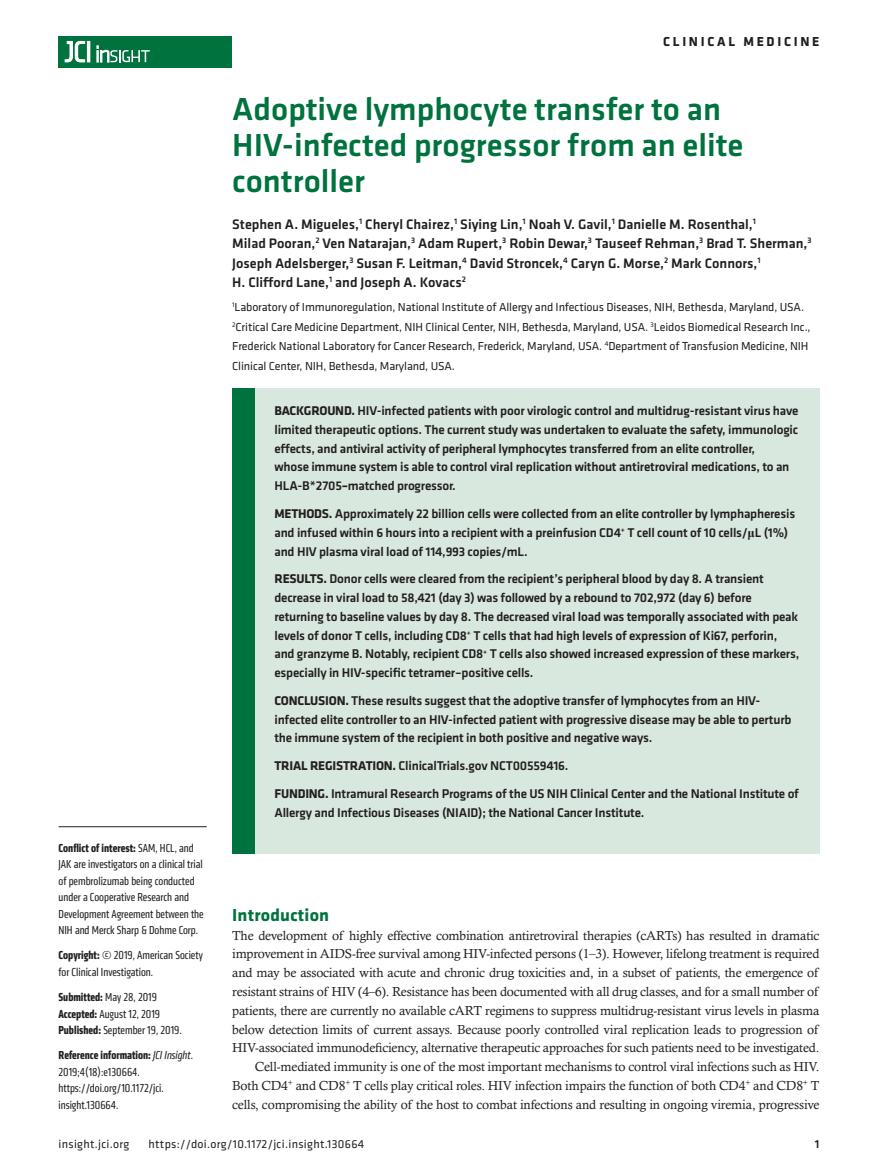
<style>
.page{position:relative;width:878px;height:1175px;background:#fff}
.page>*{position:absolute;margin:0;border:0;box-sizing:border-box;transform-origin:0 0}
.t1{font:500 33px/36px "Klavika Basic";color:#00723e}
.t2{font:700 18px "Klavika";letter-spacing:.01em;color:#00723e}
.t3{font:500 14.25px/19.5px "Klavika Basic";color:#231f20}
.t4{font:700 13.5px "Klavika Basic";letter-spacing:.2em;color:#231f20}
.t5{font:500 13.2px/18.8px "Klavika Basic";letter-spacing:-.015em;color:#231f20}
.t6{font:13.2px/18.8px "Calisto MT Std";letter-spacing:-.015em;color:#231f20;text-align:right}
.t7{font:condensed 12px/16.5px "Klavika";color:#231f20}
.t8{font:12px/19.5px "Klavika";letter-spacing:-.01em;color:#231f20}
.t9{font:12px "Klavika Basic";letter-spacing:.025em;color:#231f20}
.t10{font:500 12px "Klavika Basic";color:#231f20}
.s1{font-weight:700}
.s2{font-style:italic}
.s3{font-family:"Times New Roman";font-weight:700}
</style>
<div class="page">
<div style="left:59px;top:36px;width:173px;height:31px;background:#00723e"></div>
<hr style="left:87px;top:41px;width:3px;height:21px;background:#fff">
<svg style="left:64px;top:41px;width:21px;height:22px"></svg>
<svg style="left:97px;top:46px;width:53px;height:16px"></svg>
<hr style="left:59px;top:826px;width:148px;height:1px;background:#231f20">
<div style="left:232px;top:388px;width:587px;height:466px;background:#d8e8df"></div>
<div style="left:232px;top:388px;width:22px;height:466px;background:#00723e"></div>
<p class="t4" style="left:663px;top:32px;width:158px">CLINICAL MEDICINE</p>
<h1 class="t1" style="left:232px;top:91px;width:512px">Adoptive lymphocyte transfer to an<br>HIV-infected progressor from an elite controller</h1>
<p class="t3" style="left:232px;top:214px;width:581px">Stephen A. Migueles,<sup>1</sup> Cheryl Chairez,<sup>1</sup> Siying Lin,<sup>1</sup> Noah V. Gavil,<sup>1</sup> Danielle M. Rosenthal,<sup>1<br></sup>Milad Pooran,<sup>2</sup> Ven Natarajan,<sup>3</sup> Adam Rupert,<sup>3</sup> Robin Dewar,<sup>3</sup> Tauseef Rehman,<sup>3</sup> Brad T. Sherman,<sup>3<br></sup>Joseph Adelsberger,<sup>3</sup> Susan F. Leitman,<sup>4</sup> David Stroncek,<sup>4</sup> Caryn G. Morse,<sup>2</sup> Mark Connors,<sup>1<br></sup>H. Clifford Lane,<sup>1</sup> and Joseph A. Kovacs<sup>2</sup></p>
<p class="t8" style="left:232px;top:297px;width:580px"><sup>1</sup>Laboratory of Immunoregulation, National Institute of Allergy and Infectious Diseases, NIH, Bethesda, Maryland, USA.<br><sup>2</sup>Critical Care Medicine Department, NIH Clinical Center, NIH, Bethesda, Maryland, USA. <sup>3</sup>Leidos Biomedical Research Inc., Frederick National Laboratory for Cancer Research, Frederick, Maryland, USA. <sup>4</sup>Department of Transfusion Medicine, NIH Clinical Center, NIH, Bethesda, Maryland, USA.</p>
<p class="t7" style="left:59px;top:839px;width:147px"><span class="s1">Conflict of interest:</span> SAM, HCL, and JAK are investigators on a clinical trial of pembrolizumab being conducted under a Cooperative Research and Development Agreement between the NIH and Merck Sharp &amp; Dohme Corp.</p>
<p class="t7" style="left:59px;top:947px;width:146px"><span class="s1">Copyright:</span> © 2019, American Society for Clinical Investigation.</p>
<p class="t7" style="left:59px;top:988px;width:125px"><span class="s1">Submitted:</span> May 28, 2019<br><span class="s1">Accepted:</span> August 12, 2019<br><span class="s1">Published:</span> September 19, 2019.</p>
<p class="t7" style="left:59px;top:1046px;width:136px"><span class="s1">Reference information:</span> <span class="s2">JCI Insight</span>.<br>2019;4(18):e130664. https://doi.org/10.1172/jci. insight.130664.</p>
<p class="t5" style="left:274px;top:401px;width:525px"><span class="s1">BACKGROUND.</span> HIV-infected patients with poor virologic control and multidrug-resistant virus have limited therapeutic options. The current study was undertaken to evaluate the safety, immunologic effects, and antiviral activity of peripheral lymphocytes transferred from an elite controller,<br>whose immune system is able to control viral replication without antiretroviral medications, to an HLA-B*2705<span class="s1">–</span>matched progressor.</p>
<p class="t5" style="left:274px;top:504px;width:522px"><span class="s1">METHODS.</span> Approximately 22 billion cells were collected from an elite controller by lymphapheresis and infused within 6 hours into a recipient with a preinfusion CD4<sup>+</sup> T cell count of 10 cells/<span class="s3">μ</span>L (1%) and HIV plasma viral load of 114,993 copies/mL.</p>
<p class="t5" style="left:274px;top:569px;width:526px"><span class="s1">RESULTS.</span> Donor cells were cleared from the recipient’s peripheral blood by day 8. A transient decrease in viral load to 58,421 (day 3) was followed by a rebound to 702,972 (day 6) before returning to baseline values by day 8. The decreased viral load was temporally associated with peak levels of donor T cells, including CD8<sup>+</sup> T cells that had high levels of expression of Ki67, perforin, and granzyme B. Notably, recipient CD8<sup>+</sup> T cells also showed increased expression of these markers, especially in HIV-specific tetramer–positive cells.</p>
<p class="t5" style="left:274px;top:690px;width:518px"><span class="s1">CONCLUSION.</span> These results suggest that the adoptive transfer of lymphocytes from an HIV&shy;infected elite controller to an HIV-infected patient with progressive disease may be able to perturb the immune system of the recipient in both positive and negative ways.</p>
<p class="t5" style="left:274px;top:751px;width:526px;line-height:27.8px"><span class="s1">TRIAL REGISTRATION.</span> ClinicalTrials.gov NCT00559416.<br><span class="s1">FUNDING.</span> Intramural Research Programs of the US NIH Clinical Center and the National Institute of</p>
<p class="t5" style="left:274px;top:802px;width:371px">Allergy and Infectious Diseases (NIAID); the National Cancer Institute.</p>
<h2 class="t2" style="left:232px;top:902px;width:98px">Introduction</h2>
<p class="t6" style="left:232px;top:925px;width:588px">The development of highly effective combination antiretroviral therapies (cARTs) has resulted in dramatic improvement in AIDS-free survival among HIV-infected persons (1–3). However, lifelong treatment is required and may be associated with acute and chronic drug toxicities and, in a subset of patients, the emergence of resistant strains of HIV (4–6). Resistance has been documented with all drug classes, and for a small number of patients, there are currently no available cART regimens to suppress multidrug-resistant virus levels in plasma below detection limits of current assays. Because poorly controlled viral replication leads to progression of HIV-associated immunodeficiency, alternative therapeutic approaches for such patients need to be investigated.<br>Cell-mediated immunity is one of the most important mechanisms to control viral infections such as HIV.<br>Both CD4<sup>+</sup> and CD8<sup>+</sup> T cells play critical roles. HIV infection impairs the function of both CD4<sup>+</sup> and CD8<sup>+</sup> T cells, compromising the ability of the host to combat infections and resulting in ongoing viremia, progressive</p>
<p class="t9" style="left:58px;top:1135px;width:72px">insight.jci.org</p>
<p class="t9" style="left:148px;top:1135px;width:217px">https://doi.org/10.1172/jci.insight.130664</p>
<p class="t10" style="left:814px;top:1135px;width:6px">1</p>
</div>
